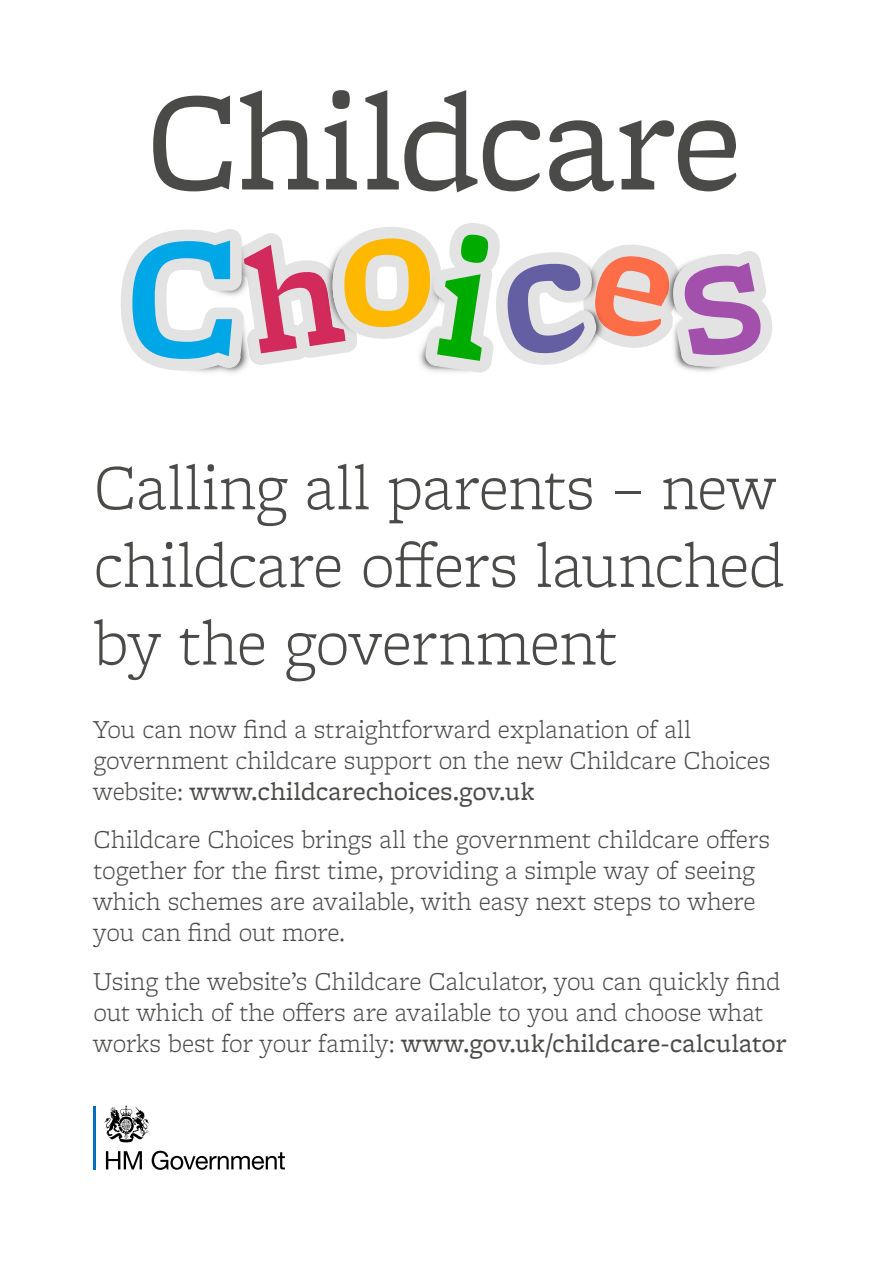
<style>
.page{position:relative;width:893px;height:1263px;background:#fff}
.page>*{position:absolute;margin:0;border:0;box-sizing:border-box;transform-origin:0 0}
.t1{font:147.15px "Freight Micro Pro";letter-spacing:-.01em;color:#4a4a49}
.H1_Heading_Leaflet{font:300 67.5px/77.7px "Freight Micro Pro";letter-spacing:-.005em;color:#4a4a48}
.P_Intro_Leaflet{font:300 27px/31px "Freight Micro Pro";color:#4a4a48}
.s1{font-weight:400}
</style>
<div class="page">
<svg style="left:121px;top:223px;width:651px;height:150px"></svg>
<hr style="left:94px;top:1106px;width:2px;height:63px;background:#006ec0">
<svg style="left:106px;top:1151px;width:36px;height:18px"></svg>
<svg style="left:152px;top:1151px;width:133px;height:19px"></svg>
<svg style="left:104px;top:1106px;width:45px;height:36px"></svg>
<h1 class="t1" style="left:145px;top:41px;width:598px">Childcare</h1>
<h1 class="H1_Heading_Leaflet" style="left:94px;top:446px;width:692px">Calling all parents – new childcare offers launched by the government</h1>
<p class="P_Intro_Leaflet" style="left:94px;top:713px;width:678px">You can now find a straightforward explanation of all government childcare support on the new Childcare Choices website: <span class="s1">www.childcarechoices.gov.uk</span></p>
<p class="P_Intro_Leaflet" style="left:94px;top:823px;width:678px">Childcare Choices brings all the government childcare offers together for the first time, providing a simple way of seeing which schemes are available, with easy next steps to where you can find out more.</p>
<p class="P_Intro_Leaflet" style="left:94px;top:964px;width:694px">Using the website’s Childcare Calculator, you can quickly find out which of the offers are available to you and choose what works best for your family: <span class="s1">www.gov.uk/childcare-calculator</span></p>
</div>
